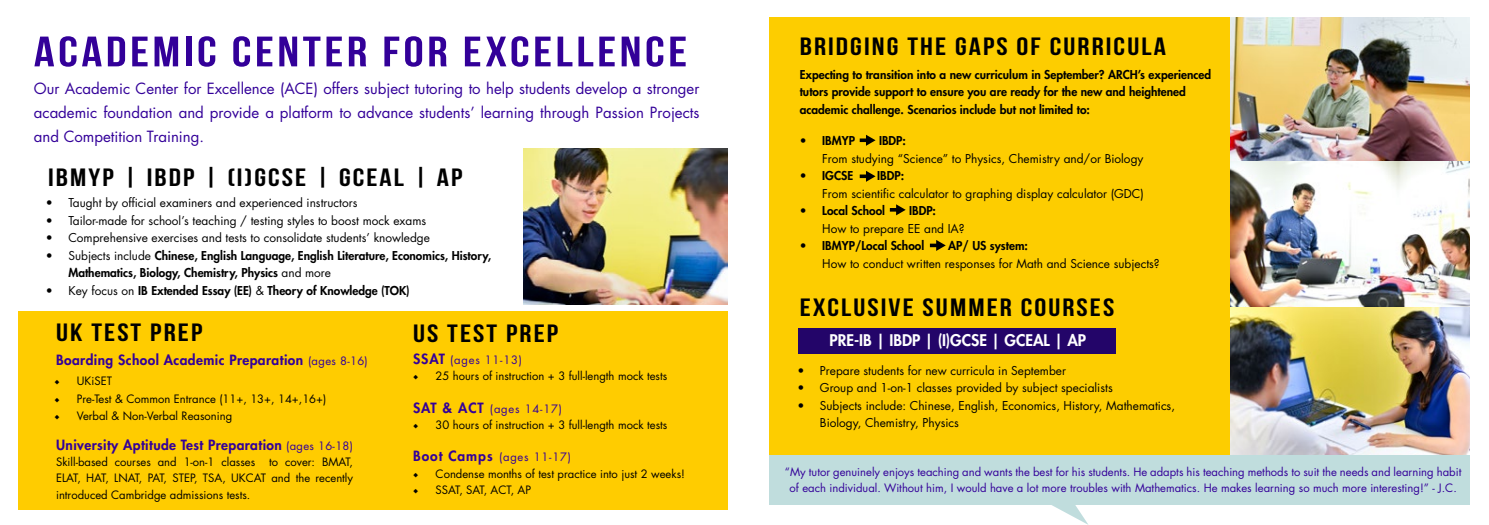
<style>
.page{position:relative;width:1489px;height:525px;background:#fff}
.page>*{position:absolute;margin:0;border:0;box-sizing:border-box;transform-origin:0 0}
.t1{font:700 42.5px "Bebas Neue";letter-spacing:.07em;color:#309;scale:1.2 1}
.t2{font:700 25px "Bebas Neue";letter-spacing:.07em;color:#000;scale:1.2 1}
.t3{font:800 15.62px "Futura Std";color:#fff}
.t4{font:15px/23.8px "Futura Std";color:#309;text-align:justify}
.t5{font:800 13.75px "Futura Std";letter-spacing:.03em;color:#309}
.t6{font:11.88px/17.5px "Futura Std";color:#000}
.t7{font:800 11.88px/17.5px "Futura Std";color:#000}
.t8{font:11.25px/16.2px "Futura Std";color:#000;text-align:justify}
.t9{font:11.25px/16.2px "Futura Std";color:#309;text-align:center}
.s1{font-weight:400}
.s2{font-weight:400;font-size:11.25px}
.s3{font-family:"Minion Pro"}
.s4{font-weight:800;font-size:13.75px}
</style>
<div class="page">
<div style="left:18px;top:311px;width:710px;height:197px;background:#fc0"></div>
<div style="left:769px;top:18px;width:480px;height:436px;background:#fdcd00"></div>
<div style="left:769px;top:454px;width:700px;height:50px;background:#c0dddd"></div>
<svg style="left:1035px;top:504px;width:53px;height:20px"></svg>
<div style="left:798px;top:328px;width:317px;height:25px;background:#230569"></div>
<img style="left:523px;top:148px;width:204px;height:156px">
<img style="left:1230px;top:18px;width:239px;height:436px">
<svg style="left:860px;top:135px;width:15px;height:11px"></svg>
<svg style="left:860px;top:171px;width:15px;height:11px"></svg>
<svg style="left:889px;top:204px;width:16px;height:11px"></svg>
<svg style="left:930px;top:240px;width:15px;height:11px"></svg>
<h1 class="t1" style="left:34px;top:28px;width:546px">ACADEMIC CENTER FOR EXCELLENCE</h1>
<p class="t4" style="left:34px;top:77px;width:667px">Our Academic Center for Excellence (ACE) offers subject tutoring to help students develop a stronger academic foundation and provide a platform to advance students’ learning through Passion Projects and Competition Training.</p>
<h2 class="t2" style="left:48px;top:164px;width:347px">IBMYP | IBDP | (I)GCSE | GCEAL | AP</h2>
<p class="t6" style="left:46px;top:194px;width:313px">• Taught by official examiners and experienced instructors</p>
<p class="t6" style="left:46px;top:212px;width:382px">• Tailor-made for school’s teaching / testing styles to boost mock exams</p>
<p class="t6" style="left:46px;top:229px;width:385px">• Comprehensive exercises and tests to consolidate students’ knowledge</p>
<p class="t7" style="left:68px;top:246px;width:424px;text-indent:-23px"><span class="s1">• Subjects include</span> Chinese, English Language, English Literature, Economics, History,<br>Mathematics, Biology, Chemistry, Physics <span class="s1">and more</span></p>
<p class="t7" style="left:46px;top:281px;width:365px"><span class="s1">• Key focus on</span> IB Extended Essay (EE) <span class="s1">&amp;</span> Theory of Knowledge (TOK)</p>
<h2 class="t2" style="left:56px;top:318px;width:124px">UK TEST PREP</h2>
<p class="t5" style="left:56px;top:351px;width:313px">Boarding School Academic Preparation <span class="s2">(ages 8-16)</span></p>
<p class="t8" style="left:54px;top:373px;width:59px"><span class="s3">◆</span> UKiSET</p>
<p class="t8" style="left:54px;top:390px;width:273px"><span class="s3">◆</span> Pre-Test &amp; Common Entrance (11+, 13+, 14+,16+)</p>
<p class="t8" style="left:54px;top:408px;width:179px"><span class="s3">◆</span> Verbal &amp; Non-Verbal Reasoning</p>
<p class="t5" style="left:56px;top:435px;width:298px">University Aptitude Test Preparation <span class="s2">(ages 16-18)</span></p>
<p class="t8" style="left:56px;top:453px;width:298px">Skill-based courses and 1-on-1 classes to cover: BMAT, ELAT, HAT, LNAT, PAT, STEP, TSA, UKCAT and the recently introduced Cambridge admissions tests.</p>
<h2 class="t2" style="left:413px;top:319px;width:123px">US TEST PREP</h2>
<p class="t9" style="left:413px;top:351px;width:110px"><span class="s4">SSAT</span> (ages 11-13)</p>
<p class="t8" style="left:413px;top:368px;width:256px"><span class="s3">◆</span> 25 hours of instruction + 3 full-length mock tests</p>
<p class="t9" style="left:413px;top:400px;width:150px"><span class="s4">SAT &amp; ACT</span> (ages 14-17)</p>
<p class="t8" style="left:413px;top:416px;width:256px"><span class="s3">◆</span> 30 hours of instruction + 3 full-length mock tests</p>
<p class="t9" style="left:413px;top:449px;width:159px"><span class="s4">Boot Camps</span> (ages 11-17)</p>
<p class="t8" style="left:413px;top:465px;width:273px"><span class="s3">◆</span> Condense months of test practice into just 2 weeks!</p>
<p class="t8" style="left:413px;top:481px;width:120px"><span class="s3">◆</span> SSAT, SAT, ACT, AP</p>
<h2 class="t2" style="left:799px;top:32px;width:306px">BRIDGING THE GAPS OF CURRICULA</h2>
<p class="t7" style="left:799px;top:65px;width:413px">Expecting to transition into a new curriculum in September? ARCH’s experienced tutors provide support to ensure you are ready for the new and heightened academic challenge. Scenarios include but not limited to:</p>
<p class="t7" style="left:799px;top:132px;width:57px">• IBMYP</p>
<p class="t7" style="left:879px;top:132px;width:28px">IBDP:</p>
<p class="t6" style="left:822px;top:149px;width:323px">From studying “Science” to Physics, Chemistry and/or Biology</p>
<p class="t7" style="left:799px;top:167px;width:55px">• IGCSE</p>
<p class="t7" style="left:877px;top:167px;width:28px">IBDP:</p>
<p class="t6" style="left:822px;top:184px;width:323px">From scientific calculator to graphing display calculator (GDC)</p>
<p class="t7" style="left:799px;top:202px;width:87px">• Local School</p>
<p class="t7" style="left:909px;top:202px;width:28px">IBDP:</p>
<p class="t6" style="left:822px;top:219px;width:144px">How to prepare EE and IA?</p>
<p class="t7" style="left:799px;top:237px;width:126px">• IBMYP/Local School</p>
<p class="t7" style="left:948px;top:237px;width:81px">AP/ US system:</p>
<p class="t6" style="left:822px;top:254px;width:339px">How to conduct written responses for Math and Science subjects?</p>
<h2 class="t2" style="left:799px;top:293px;width:264px">EXCLUSIVE SUMMER COURSES</h2>
<h3 class="t3" style="left:829px;top:330px;width:258px">PRE-IB | IBDP | (I)GCSE | GCEAL | AP</h3>
<p class="t6" style="left:797px;top:361px;width:270px">• Prepare students for new curricula in September</p>
<p class="t6" style="left:797px;top:379px;width:317px">• Group and 1-on-1 classes provided by subject specialists</p>
<p class="t6" style="left:819px;top:396px;width:356px;text-indent:-23px">• Subjects include: Chinese, English, Economics, History, Mathematics,<br>Biology, Chemistry, Physics</p>
<p class="t9" style="left:785px;top:463px;width:678px">“My tutor genuinely enjoys teaching and wants the best for his students. He adapts his teaching methods to suit the needs and learning habit of each individual. Without him, I would have a lot more troubles with Mathematics. He makes learning so much more interesting!” - J.C.</p>
</div>
